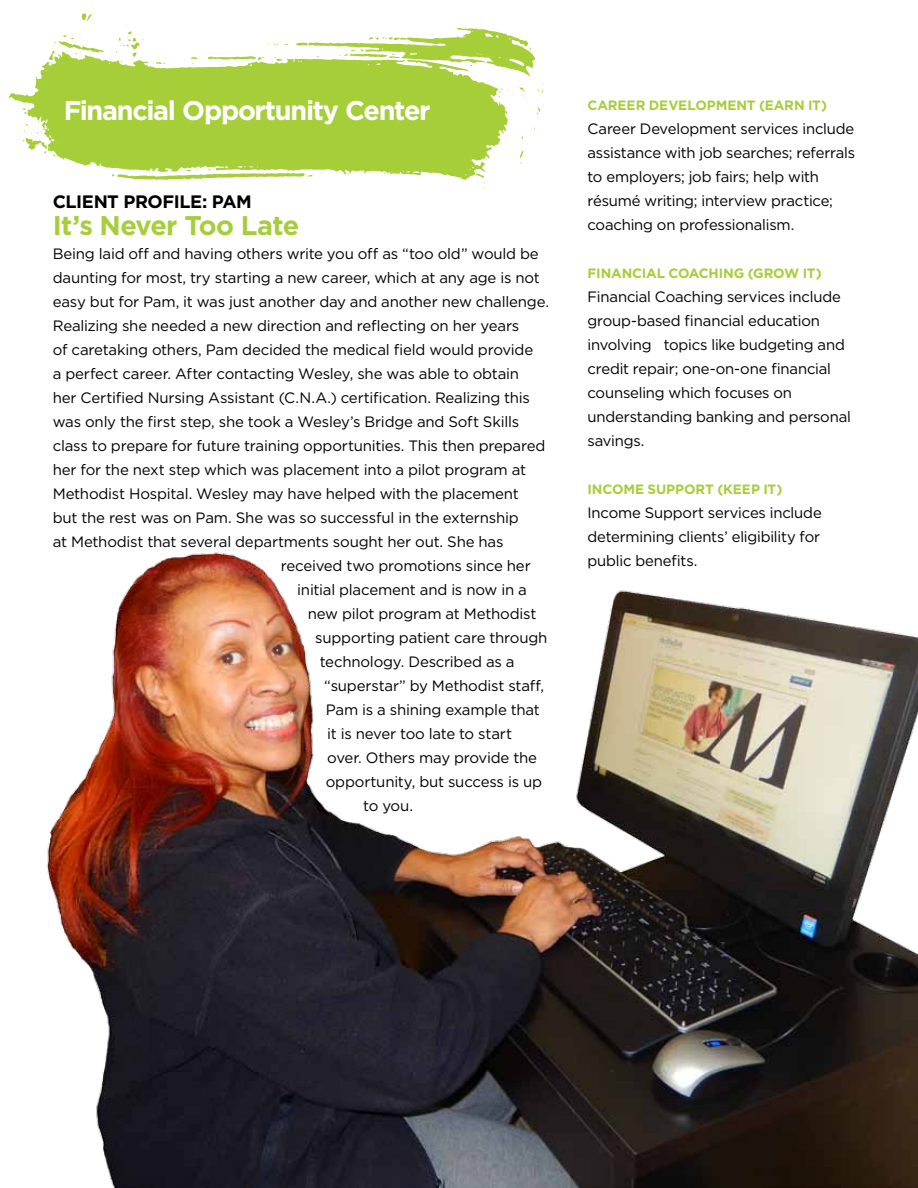
<style>
.page{position:relative;width:918px;height:1188px;background:#fff}
.page>*{position:absolute;margin:0;border:0;box-sizing:border-box;transform-origin:0 0}
.t1{font:700 27px "Gotham HTF";letter-spacing:-.045em;color:#fff}
.t2{font:700 27px "Gotham HTF";color:#a6ce39}
.t3{font:700 18px "Gotham HTF";letter-spacing:-.02em;color:#000}
.t4{font:15px/24px "Gotham HTF";letter-spacing:-.015em;color:#000}
.t5{font:700 13.5px "Gotham HTF";letter-spacing:-.01em;color:#a6ce39}
</style>
<div class="page">
<img style="left:46px;top:552px;width:872px;height:636px">
<svg style="left:9px;top:58px;width:499px;height:122px;background:#b3d556"></svg>
<svg style="left:81px;top:13px;width:11px;height:9px"></svg>
<svg style="left:23px;top:108px;width:4px;height:6px"></svg>
<svg style="left:273px;top:57px;width:10px;height:4px"></svg>
<svg style="left:156px;top:62px;width:9px;height:3px"></svg>
<svg style="left:23px;top:122px;width:24px;height:31px"></svg>
<svg style="left:520px;top:150px;width:3px;height:14px"></svg>
<svg style="left:188px;top:57px;width:10px;height:7px"></svg>
<svg style="left:208px;top:56px;width:57px;height:9px"></svg>
<svg style="left:49px;top:35px;width:56px;height:29px"></svg>
<svg style="left:268px;top:43px;width:21px;height:3px"></svg>
<svg style="left:476px;top:173px;width:9px;height:16px"></svg>
<svg style="left:494px;top:87px;width:32px;height:11px"></svg>
<svg style="left:296px;top:28px;width:245px;height:50px"></svg>
<svg style="left:112px;top:169px;width:201px;height:11px"></svg>
<svg style="left:116px;top:25px;width:28px;height:38px"></svg>
<h1 class="t1" style="left:64px;top:94px;width:368px">Financial Opportunity Center</h1>
<p class="t3" style="left:53px;top:191px;width:201px">Client Profile: pam</p>
<h1 class="t2" style="left:53px;top:210px;width:248px">I t’s N ever Too Late</h1>
<p class="t4" style="left:53px;top:241px;width:488px">Being laid off and having others write you off as “too old” would be</p>
<p class="t4" style="left:53px;top:265px;width:489px">daunting for most, try starting a new career, which at any age is not</p>
<p class="t4" style="left:53px;top:289px;width:498px">easy but for Pam, it was just another day and another new challenge.</p>
<p class="t4" style="left:53px;top:313px;width:468px">Realizing she needed a new direction and reflecting on her years</p>
<p class="t4" style="left:53px;top:337px;width:482px">of caretaking others, Pam decided the medical field would provide</p>
<p class="t4" style="left:53px;top:361px;width:468px">a perfect career. After contacting Wesley, she was able to obtain</p>
<p class="t4" style="left:53px;top:385px;width:479px">her Certified Nursing Assistant (C.N.A.) certification. Realizing this</p>
<p class="t4" style="left:53px;top:409px;width:468px">was only the first step, she took a Wesley’s Bridge and Soft Skills</p>
<p class="t4" style="left:53px;top:433px;width:494px">class to prepare for future training opportunities. This then prepared</p>
<p class="t4" style="left:53px;top:457px;width:475px">her for the next step which was placement into a pilot program at</p>
<p class="t4" style="left:53px;top:481px;width:468px">Methodist Hospital. Wesley may have helped with the placement</p>
<p class="t4" style="left:53px;top:505px;width:467px">but the rest was on Pam. She was so successful in the externship</p>
<p class="t4" style="left:53px;top:529px;width:452px">at Methodist that several departments sought her out. She has</p>
<p class="t4" style="left:281px;top:553px;width:252px">received two promotions since her</p>
<p class="t4" style="left:297px;top:577px;width:231px">initial placement and is now in a</p>
<p class="t4" style="left:308px;top:601px;width:230px">new pilot program at Methodist</p>
<p class="t4" style="left:315px;top:625px;width:234px">supporting patient care through</p>
<p class="t4" style="left:320px;top:649px;width:196px">technology. Described as a</p>
<p class="t4" style="left:324px;top:673px;width:221px">“superstar” by Methodist staff,</p>
<p class="t4" style="left:326px;top:697px;width:216px">Pam is a shining example that</p>
<p class="t4" style="left:327px;top:721px;width:186px">it is never too late to start</p>
<p class="t4" style="left:327px;top:745px;width:211px">over. Others may provide the</p>
<p class="t4" style="left:326px;top:769px;width:218px">opportunity, but success is up</p>
<p class="t4" style="left:363px;top:793px;width:51px">to you.</p>
<p class="t5" style="left:588px;top:98px;width:72px">CAREE R DEVELOPMENT</p>
<p class="t5" style="left:759px;top:98px;width:70px">(EARN IT)</p>
<p class="t4" style="left:588px;top:117px;width:270px">Career Development services include assistance with job searches; referrals to employers; job fairs; help with résumé writing; interview practice; coaching on professionalism.</p>
<p class="t5" style="left:588px;top:266px;width:131px">FINAnCIAL COACHING</p>
<p class="t5" style="left:748px;top:266px;width:75px">(GROW IT)</p>
<p class="t4" style="left:588px;top:285px;width:265px">Financial Coaching services include group-based financial education involving topics like budgeting and credit repair; one-on-one financial counseling which focuses on understanding banking and personal savings.</p>
<p class="t5" style="left:588px;top:482px;width:36px">IN COME</p>
<p class="t5" style="left:648px;top:482px;width:20px">SUPPO</p>
<p class="t5" style="left:696px;top:482px;width:47px">RT (KEEP</p>
<p class="t5" style="left:763px;top:482px;width:21px">IT )</p>
<p class="t4" style="left:588px;top:501px;width:236px;text-align:justify">Income Support services include determining clients’ eligibility for public benefits.</p>
</div>
